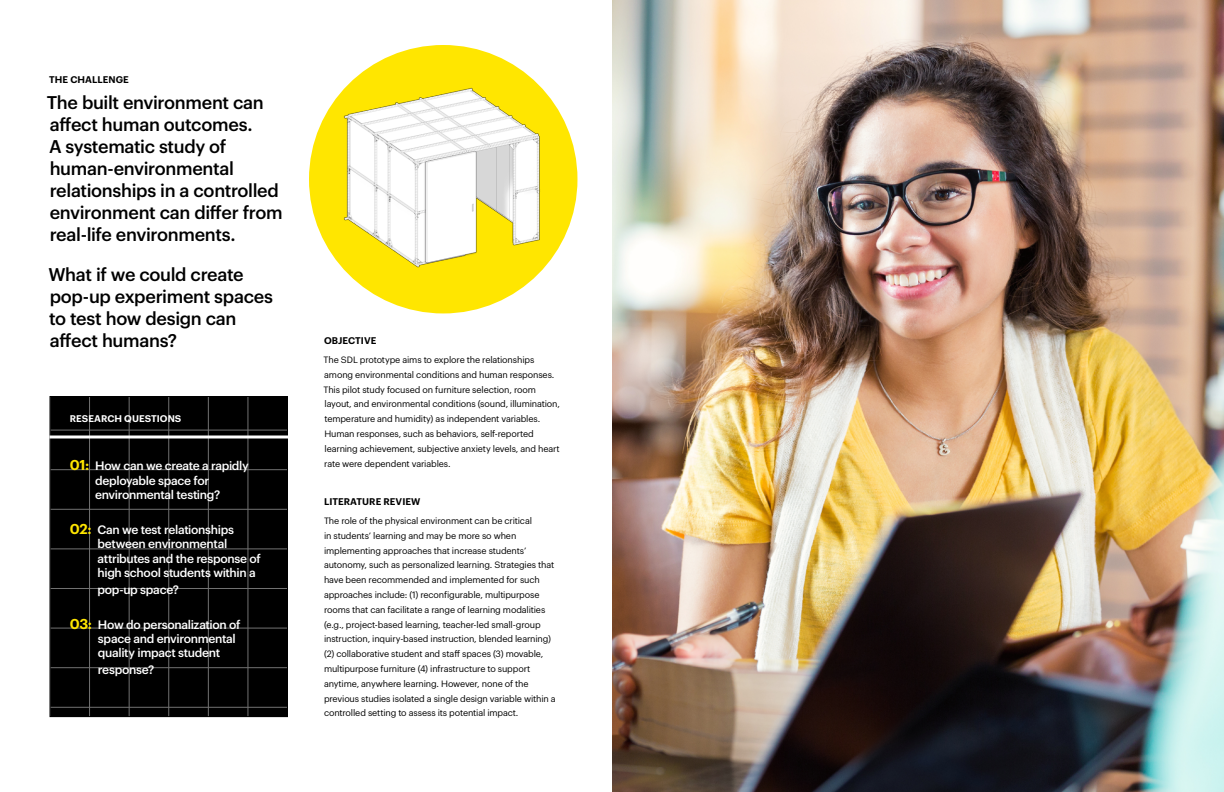
<style>
.page{position:relative;width:1224px;height:792px;background:#fff}
.page>*{position:absolute;margin:0;border:0;box-sizing:border-box;transform-origin:0 0}
.t1{font:500 18px/22px "HKS Sans";letter-spacing:-.02em;color:#000}
.t2{font:500 12px/14.4px "HKS Sans";letter-spacing:-.025em;color:#fff}
.t3{font:600 9.5px "HKS Sans";letter-spacing:.005em;color:#000}
.t4{font:600 9.5px "HKS Sans";letter-spacing:.005em;color:#fff}
.t5{font:9px/14.8px "HKS Sans";letter-spacing:-.015em;color:#000}
.s1{font-weight:600;font-size:14px;color:#ffe600}
</style>
<div class="page">
<img style="left:612px;top:0;width:612px;height:792px">
<div style="left:50px;top:396px;width:238px;height:321px;background:#000"></div>
<hr style="left:129px;top:397px;width:1px;height:320px;background:#fff">
<hr style="left:208px;top:397px;width:1px;height:320px;background:#fff">
<hr style="left:248px;top:397px;width:1px;height:320px;background:#fff">
<hr style="left:89px;top:397px;width:1px;height:320px;background:#fff">
<hr style="left:169px;top:397px;width:1px;height:320px;background:#fff">
<hr style="left:50px;top:668px;width:237px;height:1px;background:#fff">
<hr style="left:50px;top:509px;width:237px;height:1px;background:#fff">
<hr style="left:50px;top:588px;width:237px;height:1px;background:#fff">
<hr style="left:50px;top:430px;width:237px;height:1px;background:#fff">
<hr style="left:50px;top:628px;width:237px;height:1px;background:#fff">
<hr style="left:50px;top:470px;width:237px;height:1px;background:#fff">
<hr style="left:50px;top:549px;width:237px;height:1px;background:#fff">
<hr style="left:50px;top:707px;width:237px;height:1px;background:#fff">
<div style="left:50px;top:396px;width:238px;height:321px;border:1px solid #000"></div>
<div style="left:309px;top:45px;width:268px;height:268px;background:#ffe600;border-radius:50%"></div>
<img style="left:328px;top:73px;width:221px;height:201px">
<hr style="left:50px;top:436px;width:238px;height:2px;background:#fff">
<p class="t3" style="left:49px;top:72px;width:81px">THE CHALLENGE</p>
<h1 class="t1" style="left:47px;top:90px;width:237px">The built environment can affect human outcomes.<br>A systematic study of human-environmental relationships in a controlled environment can differ from real-life environments.</h1>
<h1 class="t1" style="left:48px;top:262px;width:226px">What if we could create pop-up experiment spaces to test how design can affect humans?</h1>
<p class="t4" style="left:70px;top:411px;width:113px">RESEARCH QUESTIONS</p>
<h2 class="t2" style="left:95px;top:458px;width:155px;text-indent:-25px"><span class="s1">01:</span> How can we create a rapidly deployable space for environmental testing?</h2>
<h2 class="t2" style="left:98px;top:521px;width:165px;text-indent:-28px"><span class="s1">02:</span> Can we test relationships between environmental attributes and the response of high school students within a</h2>
<h2 class="t2" style="left:98px;top:581px;width:83px">pop-up space?</h2>
<h2 class="t2" style="left:98px;top:616px;width:144px;text-indent:-28px"><span class="s1">03:</span> How do personalization of space and environmental quality impact student</h2>
<h2 class="t2" style="left:98px;top:662px;width:58px">response?</h2>
<p class="t3" style="left:324px;top:333px;width:54px">OBJECTIVE</p>
<p class="t5" style="left:323px;top:352px;width:238px">The SDL prototype aims to explore the relationships among environmental conditions and human responses.<br>This pilot study focused on furniture selection, room layout, and environmental conditions (sound, illumination, temperature and humidity) as independent variables.<br>Human responses, such as behaviors, self-reported learning achievement, subjective anxiety levels, and heart rate were dependent variables.</p>
<p class="t3" style="left:324px;top:494px;width:98px">LITERATURE REVIEW</p>
<p class="t5" style="left:324px;top:513px;width:233px">The role of the physical environment can be critical<br>in students’ learning and may be more so when implementing approaches that increase students’ autonomy, such as personalized learning. Strategies that have been recommended and implemented for such approaches include: (1) reconfigurable, multipurpose rooms that can facilitate a range of learning modalities (e.g., project-based learning, teacher-led small-group instruction, inquiry-based instruction, blended learning) (2) collaborative student and staff spaces (3) movable, multipurpose furniture (4) infrastructure to support anytime, anywhere learning. However, none of the previous studies isolated a single design variable within a controlled setting to assess its potential impact.</p>
</div>
